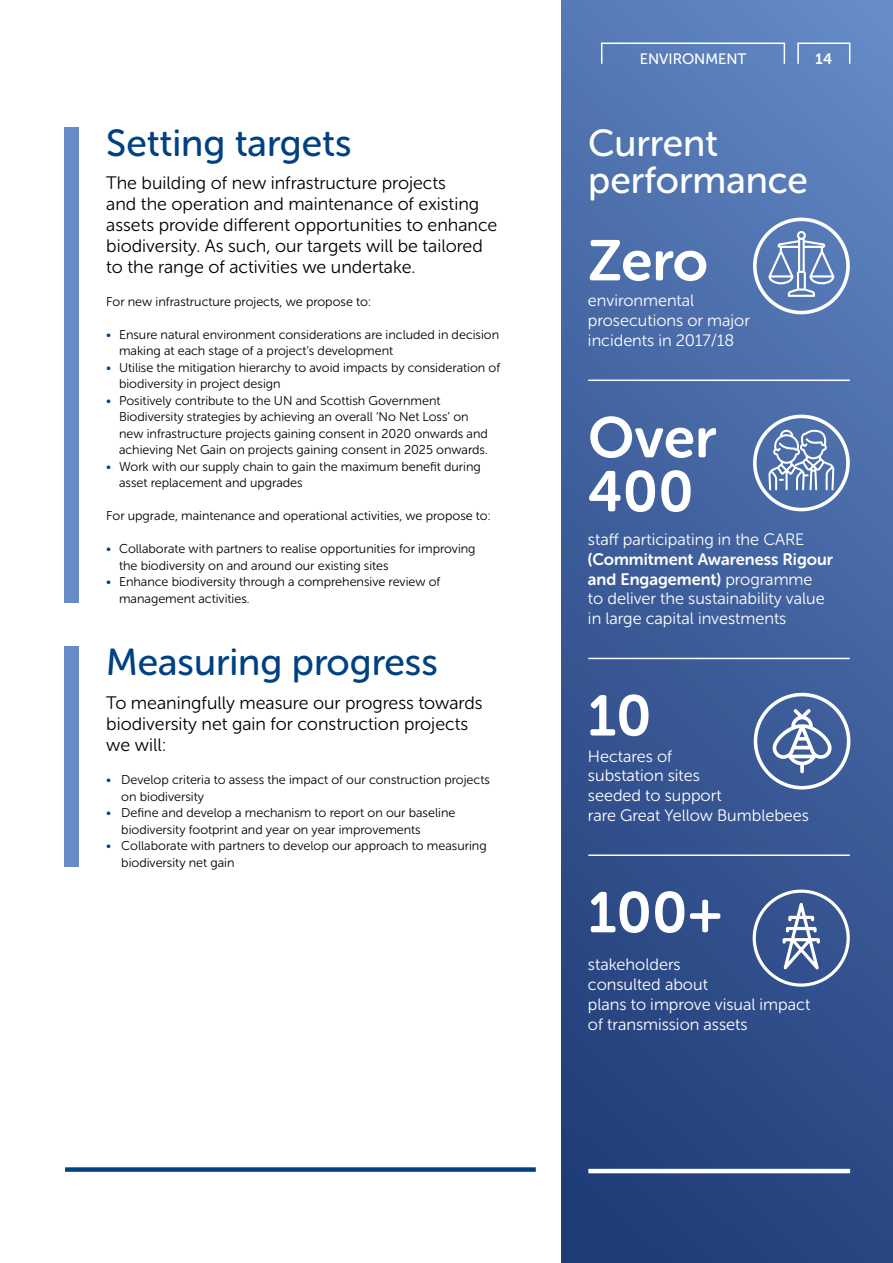
<style>
.page{position:relative;width:893px;height:1263px;background:#fff}
.page>*{position:absolute;margin:0;border:0;box-sizing:border-box;transform-origin:0 0}
.t1{font:57px/54px "Museo Sans Rounded 700";color:#fff}
.t2{font:37.5px "Museo Sans Rounded 500";color:#004182}
.t3{font:37.5px/37.5px "Museo Sans Rounded 500";color:#fff}
.t4{font:18px/21px "Museo Sans Rounded 300";color:#000}
.t5{font:16.5px/19.8px "Museo Sans Rounded 300";color:#fff}
.t6{font:16.5px/19.8px "Museo Sans Rounded 700";color:#fff}
.t7{font:15px "Museo Sans Rounded 500";color:#fff}
.t8{font:15px "Museo Sans Rounded 700";color:#fff}
.t9{font:12.75px/16.5px "Museo Sans Rounded 300";color:#000}
.s1{color:#004182}
.s2{font-family:"Museo Sans Rounded 300"}
</style>
<div class="page">
<div style="left:561px;top:0;width:332px;height:1263px;background:linear-gradient(to bottom,#5c81be,#213d79)"></div>
<hr style="left:588px;top:379px;width:262px;height:2px;background:#fff">
<hr style="left:588px;top:658px;width:262px;height:1px;background:#fff">
<hr style="left:588px;top:854px;width:262px;height:2px;background:#fff">
<svg style="left:753px;top:415px;width:97px;height:96px"></svg>
<svg style="left:754px;top:693px;width:96px;height:96px"></svg>
<svg style="left:753px;top:218px;width:97px;height:96px"></svg>
<svg style="left:600px;top:42px;width:251px;height:23px;background:#688ac2"></svg>
<div style="left:64px;top:128px;width:15px;height:475px;background:#658bc8"></div>
<div style="left:64px;top:647px;width:15px;height:220px;background:#658bc8"></div>
<svg style="left:753px;top:889px;width:97px;height:98px;background:#5a73a4"></svg>
<hr style="left:588px;top:1169px;width:262px;height:4px;background:#fff">
<div style="left:65px;top:1167px;width:471px;height:5px;background:#004182"></div>
<h2 class="t2" style="left:106px;top:122px;width:247px">Setting targets</h2>
<h3 class="t4" style="left:106px;top:172px;width:393px">The building of new infrastructure projects<br>and the operation and maintenance of existing assets provide different opportunities to enhance biodiversity. As such, our targets will be tailored to the range of activities we undertake.</h3>
<p class="t9" style="left:106px;top:293px;width:266px">For new infrastructure projects, we propose to:</p>
<p class="t9" style="left:119px;top:326px;width:382px;text-indent:-13px"><span class="s1">•</span> Ensure natural environment considerations are included in decision making at each stage of a project’s development</p>
<p class="t9" style="left:119px;top:359px;width:383px;text-indent:-13px"><span class="s1">•</span> Utilise the mitigation hierarchy to avoid impacts by consideration of biodiversity in project design</p>
<p class="t9" style="left:119px;top:392px;width:370px;text-indent:-13px"><span class="s1">•</span> Positively contribute to the UN and Scottish Government Biodiversity strategies by achieving an overall ‘No Net Loss’ on new infrastructure projects gaining consent in 2020 onwards and achieving Net Gain on projects gaining consent in 2025 onwards.</p>
<p class="t9" style="left:119px;top:458px;width:363px;text-indent:-13px"><span class="s1">•</span> Work with our supply chain to gain the maximum benefit during asset replacement and upgrades</p>
<p class="t9" style="left:106px;top:508px;width:386px">For upgrade, maintenance and operational activities, we propose to:</p>
<p class="t9" style="left:119px;top:541px;width:358px;text-indent:-13px"><span class="s1">•</span> Collaborate with partners to realise opportunities for improving the biodiversity on and around our existing sites</p>
<p class="t9" style="left:119px;top:574px;width:323px;text-indent:-13px"><span class="s1">•</span> Enhance biodiversity through a comprehensive review of management activities.</p>
<h2 class="t2" style="left:106px;top:641px;width:333px">Measuring progress</h2>
<h3 class="t4" style="left:106px;top:693px;width:378px">To meaningfully measure our progress towards biodiversity net gain for construction projects we will:</h3>
<p class="t9" style="left:121px;top:772px;width:370px;text-indent:-15px"><span class="s1">•</span> Develop criteria to assess the impact of our construction projects on biodiversity</p>
<p class="t9" style="left:121px;top:805px;width:336px;text-indent:-15px"><span class="s1">•</span> Define and develop a mechanism to report on our baseline biodiversity footprint and year on year improvements</p>
<p class="t9" style="left:121px;top:838px;width:367px;text-indent:-15px"><span class="s1">•</span> Collaborate with partners to develop our approach to measuring biodiversity net gain</p>
<p class="t7" style="left:640px;top:50px;width:108px">ENVIRONMENT</p>
<p class="t8" style="left:816px;top:50px;width:18px">14</p>
<h2 class="t3" style="left:588px;top:124px;width:221px">Current performance</h2>
<h1 class="t1" style="left:588px;top:234px;width:122px">Zero</h1>
<p class="t5" style="left:588px;top:291px;width:163px">environmental prosecutions or major incidents in 2017/18</p>
<h1 class="t1" style="left:588px;top:411px;width:130px">Over<br>400</h1>
<p class="t5" style="left:588px;top:529px;width:218px">staff participating in the CARE</p>
<p class="t6" style="left:588px;top:549px;width:247px">(Commitment Awareness Rigour and Engagement) <span class="s2">programme</span></p>
<p class="t5" style="left:588px;top:589px;width:238px">to deliver the sustainability value in large capital investments</p>
<h1 class="t1" style="left:588px;top:689px;width:65px">10</h1>
<p class="t5" style="left:588px;top:746px;width:223px">Hectares of<br>substation sites<br>seeded to support<br>rare Great Yellow Bumblebees</p>
<h1 class="t1" style="left:588px;top:886px;width:136px">100+</h1>
<p class="t5" style="left:588px;top:955px;width:224px">stakeholders<br>consulted about<br>plans to improve visual impact of transmission assets</p>
</div>
